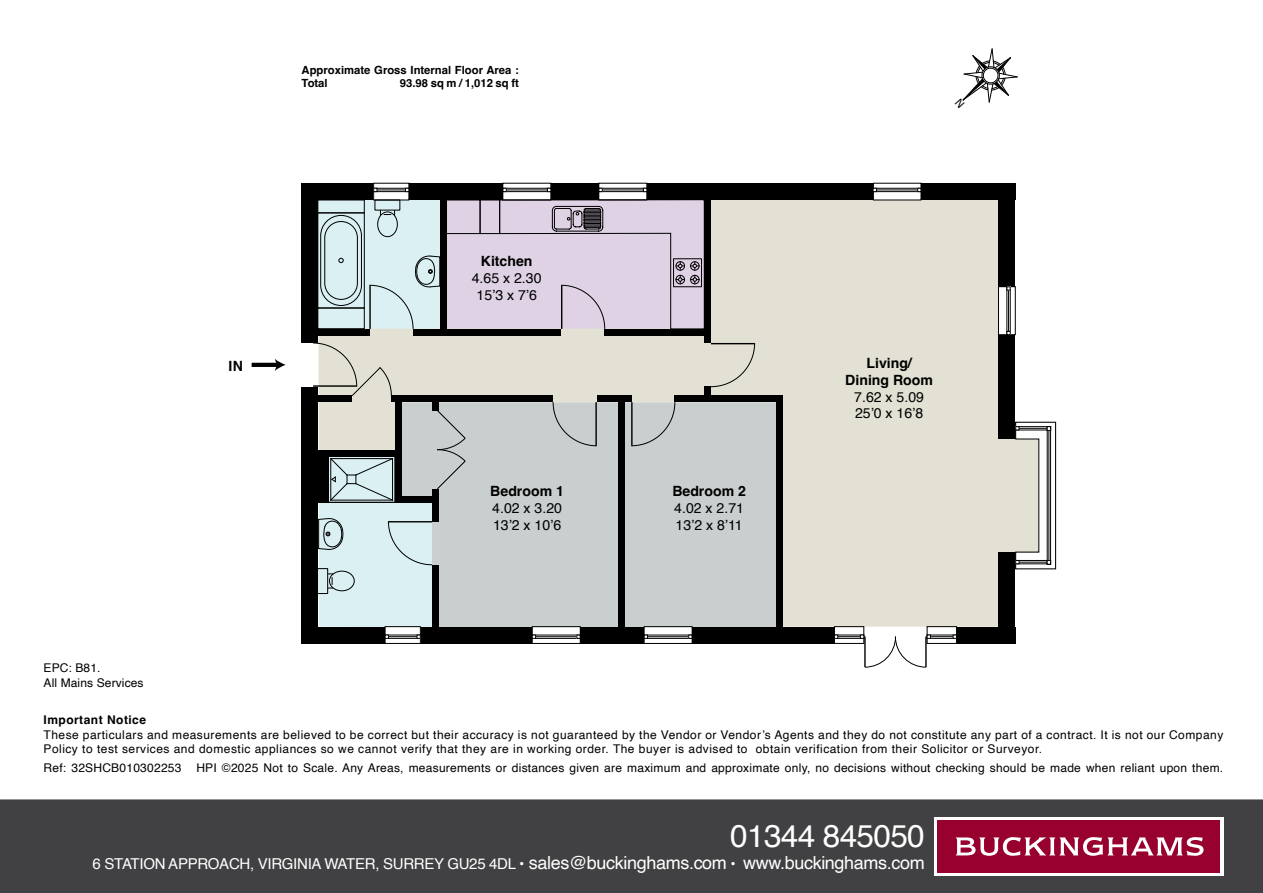
<style>
.page{position:relative;width:1263px;height:893px;background:#fff}
.page>*{position:absolute;margin:0;border:0;box-sizing:border-box;transform-origin:0 0}
.t1{font:31.5px "Helvetica";letter-spacing:-.02em;color:#fff}
.t2{font:15px "Helvetica";letter-spacing:-.02em;color:#fff}
.t3{font:14.1px/17px "Helvetica";color:#000}
.t4{font:700 14.1px/17px "Helvetica";color:#000;text-align:center}
.t5{font:12px/14.4px "Helvetica";letter-spacing:.04em;color:#000}
.t6{font:12px "Helvetica";letter-spacing:.02em;color:#000}
.t7{font:12px/14.4px "Helvetica";letter-spacing:.01em;color:#000}
.t8{font:700 12px "Helvetica";letter-spacing:.04em;color:#000}
.t9{font:700 11.25px/13.5px "Helvetica";color:#000}
.s1{font-size:18px}
</style>
<div class="page">
<svg style="left:319px;top:198px;width:720px;height:429px;background:#d9dbd4"></svg>
<div style="left:998px;top:200px;width:17px;height:87px;background:#000"></div>
<div style="left:920px;top:183px;width:95px;height:17px;background:#000"></div>
<div style="left:998px;top:552px;width:17px;height:75px;background:#000"></div>
<div style="left:998px;top:334px;width:17px;height:104px;background:#000"></div>
<div style="left:956px;top:627px;width:59px;height:16px;background:#000"></div>
<div style="left:692px;top:627px;width:142px;height:16px;background:#000"></div>
<div style="left:578px;top:627px;width:98px;height:16px;background:#000"></div>
<div style="left:420px;top:627px;width:122px;height:16px;background:#000"></div>
<div style="left:307px;top:627px;width:80px;height:16px;background:#000"></div>
<div style="left:671px;top:183px;width:202px;height:17px;background:#000"></div>
<div style="left:998px;top:422px;width:57px;height:17px;background:#000"></div>
<div style="left:301px;top:387px;width:17px;height:256px;background:#000"></div>
<div style="left:301px;top:183px;width:73px;height:17px;background:#000"></div>
<div style="left:409px;top:183px;width:97px;height:17px;background:#000"></div>
<div style="left:301px;top:183px;width:17px;height:160px;background:#000"></div>
<div style="left:440px;top:200px;width:6px;height:129px;background:#000"></div>
<div style="left:776px;top:395px;width:7px;height:233px;background:#000"></div>
<div style="left:618px;top:395px;width:6px;height:233px;background:#000"></div>
<div style="left:432px;top:402px;width:6px;height:9px;background:#000"></div>
<div style="left:675px;top:395px;width:108px;height:7px;background:#000"></div>
<div style="left:597px;top:395px;width:34px;height:7px;background:#000"></div>
<div style="left:391px;top:395px;width:162px;height:7px;background:#000"></div>
<div style="left:315px;top:395px;width:37px;height:7px;background:#000"></div>
<div style="left:604px;top:329px;width:105px;height:6px;background:#000"></div>
<div style="left:413px;top:329px;width:147px;height:6px;background:#000"></div>
<div style="left:315px;top:329px;width:54px;height:6px;background:#000"></div>
<div style="left:395px;top:402px;width:6px;height:101px;background:#000"></div>
<div style="left:704px;top:198px;width:7px;height:145px;background:#000"></div>
<div style="left:704px;top:387px;width:7px;height:13px;background:#000"></div>
<div style="left:643px;top:183px;width:61px;height:17px;background:#000"></div>
<div style="left:551px;top:183px;width:48px;height:17px;background:#000"></div>
<svg style="left:375px;top:187px;width:32px;height:6px"></svg>
<svg style="left:373px;top:188px;width:36px;height:4px"></svg>
<svg style="left:387px;top:634px;width:31px;height:5px"></svg>
<div style="left:385px;top:626px;width:35px;height:18px;border:1px solid #000"></div>
<svg style="left:385px;top:635px;width:35px;height:3px"></svg>
<div style="left:834px;top:626px;width:30px;height:18px;border:1px solid #000"></div>
<div style="left:927px;top:626px;width:30px;height:18px;border:1px solid #000"></div>
<svg style="left:875px;top:187px;width:44px;height:6px"></svg>
<div style="left:873px;top:188px;width:48px;height:4px;border:1px solid #000"></div>
<svg style="left:873px;top:188px;width:4px;height:4px"></svg>
<svg style="left:917px;top:188px;width:4px;height:4px"></svg>
<hr style="left:877px;top:190px;width:41px;height:1px;background:#000">
<svg style="left:601px;top:185px;width:44px;height:13px"></svg>
<div style="left:599px;top:188px;width:48px;height:4px;border:1px solid #000"></div>
<svg style="left:599px;top:188px;width:3px;height:4px"></svg>
<svg style="left:643px;top:188px;width:4px;height:4px"></svg>
<hr style="left:603px;top:190px;width:40px;height:1px;background:#000">
<svg style="left:505px;top:185px;width:44px;height:13px"></svg>
<div style="left:503px;top:188px;width:48px;height:4px;border:1px solid #000"></div>
<svg style="left:503px;top:188px;width:3px;height:4px"></svg>
<svg style="left:547px;top:188px;width:4px;height:4px"></svg>
<hr style="left:507px;top:190px;width:40px;height:1px;background:#000">
<svg style="left:1000px;top:288px;width:13px;height:45px"></svg>
<div style="left:998px;top:286px;width:17px;height:49px;border:1px solid #000"></div>
<svg style="left:1007px;top:331px;width:3px;height:4px"></svg>
<hr style="left:1008px;top:291px;width:1px;height:40px;background:#000">
<div style="left:644px;top:627px;width:48px;height:16px;background:#fff"></div>
<div style="left:644px;top:626px;width:48px;height:18px;border:1px solid #000"></div>
<div style="left:644px;top:635px;width:48px;height:4px;border:1px solid #000"></div>
<svg style="left:688px;top:635px;width:4px;height:4px"></svg>
<svg style="left:644px;top:635px;width:4px;height:4px"></svg>
<hr style="left:647px;top:636px;width:41px;height:1px;background:#000">
<div style="left:532px;top:627px;width:48px;height:16px;background:#fff"></div>
<div style="left:532px;top:626px;width:48px;height:18px;border:1px solid #000"></div>
<div style="left:532px;top:635px;width:48px;height:4px;border:1px solid #000"></div>
<svg style="left:577px;top:635px;width:3px;height:4px"></svg>
<svg style="left:532px;top:635px;width:4px;height:4px"></svg>
<hr style="left:535px;top:636px;width:41px;height:1px;background:#000">
<svg style="left:834px;top:635px;width:123px;height:32px"></svg>
<hr style="left:925px;top:637px;width:2px;height:30px;background:#000">
<svg style="left:1015px;top:422px;width:41px;height:147px"></svg>
<hr style="left:1048px;top:431px;width:1px;height:129px;background:#000">
<div style="left:320px;top:215px;width:42px;height:91px;border:1px solid #000;border-radius:20px"></div>
<div style="left:325px;top:221px;width:33px;height:79px;border:1px solid #000;border-radius:16px"></div>
<svg style="left:339px;top:258px;width:4px;height:5px"></svg>
<div style="left:318px;top:308px;width:46px;height:21px;border:1px solid #000"></div>
<div style="left:318px;top:200px;width:46px;height:13px;border:1px solid #000"></div>
<svg style="left:369px;top:256px;width:71px;height:73px;background:#cee1e4"></svg>
<div style="left:377px;top:212px;width:20px;height:25px;border:1px solid #000;border-radius:50%"></div>
<div style="left:375px;top:200px;width:25px;height:10px;border:1px solid #000"></div>
<svg style="left:380px;top:210px;width:15px;height:6px"></svg>
<svg style="left:711px;top:344px;width:44px;height:43px;background:#d8d7ca"></svg>
<hr style="left:711px;top:343px;width:44px;height:1px;background:#000">
<svg style="left:553px;top:402px;width:42px;height:44px;background:#c2c7c7"></svg>
<hr style="left:595px;top:402px;width:2px;height:44px;background:#000">
<svg style="left:632px;top:402px;width:43px;height:44px;background:#bfc4c5"></svg>
<hr style="left:631px;top:402px;width:1px;height:44px;background:#000">
<svg style="left:318px;top:409px;width:149px;height:219px;background:#bdc9c9"></svg>
<hr style="left:388px;top:521px;width:44px;height:1px;background:#000">
<svg style="left:313px;top:343px;width:79px;height:54px;background:#d2d1c6"></svg>
<div style="left:446px;top:200px;width:34px;height:34px;border:1px solid #000"></div>
<div style="left:480px;top:200px;width:20px;height:34px;border:1px solid #000"></div>
<svg style="left:499px;top:199px;width:205px;height:130px;background:#d2c5d6"></svg>
<div style="left:690px;top:275px;width:9px;height:9px;border:1px solid #000;border-radius:50%"></div>
<div style="left:673px;top:259px;width:29px;height:28px;border:1px solid #000"></div>
<hr style="left:252px;top:363px;width:26px;height:4px;background:#000">
<svg style="left:275px;top:359px;width:11px;height:12px"></svg>
<div style="left:0;top:799px;width:1263px;height:94px;background:#414042"></div>
<div style="left:934px;top:817px;width:289px;height:58px;background:linear-gradient(to right,#fff,#fff)"></div>
<div style="left:937px;top:820px;width:283px;height:52px;background:#98002e"></div>
<svg style="left:955px;top:837px;width:248px;height:19px"></svg>
<svg style="left:962px;top:48px;width:56px;height:55px"></svg>
<p class="t9" style="left:302px;top:64px;width:219px">Approximate Gross Internal Floor Area :<br>Total</p>
<p class="t9" style="left:400px;top:78px;width:120px">93.98 sq m / 1,012 sq ft</p>
<p class="t4" style="left:229px;top:359px;width:16px">IN</p>
<p class="t7" style="left:44px;top:661px;width:102px">EPC: B81.<br>All Mains Services</p>
<p class="t4" style="left:481px;top:254px;width:53px">Kitchen</p>
<p class="t3" style="left:472px;top:270px;width:71px;text-align:center">4.65 x 2.30<br>15’3 x 7’6</p>
<p class="t4" style="left:490px;top:484px;width:75px">Bedroom 1</p>
<p class="t3" style="left:492px;top:500px;width:71px">4.02 x 3.20<br>13’2 x 10’6</p>
<p class="t4" style="left:672px;top:484px;width:75px">Bedroom 2</p>
<p class="t3" style="left:674px;top:500px;width:71px">4.02 x 2.71<br>13’2 x 8’11</p>
<p class="t4" style="left:845px;top:356px;width:89px">Living/<br>Dining Room</p>
<p class="t3" style="left:854px;top:389px;width:71px">7.62 x 5.09<br>25’0 x 16’8</p>
<p class="t8" style="left:44px;top:713px;width:104px">Important Notice</p>
<p class="t5" style="left:44px;top:728px;width:1181px">These particulars and measurements are believed to be correct but their accuracy is not guaranteed by the Vendor or Vendor’s Agents and they do not constitute any part of a contract. It is not our Company<br>Policy to test services and domestic appliances so we cannot verify that they are in working order. The buyer is advised to obtain verification from their Solicitor or Surveyor.</p>
<p class="t6" style="left:44px;top:758px;width:1181px">Ref: 32SHCB010302253 HPI ©2025 Not to Scale. Any Areas, measurements or distances given are maximum and approximate only, no decisions without checking should be made when reliant upon them.</p>
<h1 class="t1" style="left:730px;top:812px;width:196px">01344 845050</h1>
<p class="t2" style="left:93px;top:852px;width:834px">6 STATION APPROACH, VIRGINIA WATER, SURREY GU25 4DL • <span class="s1">sales@buckinghams.com</span> • <span class="s1">www.buckinghams.com</span></p>
</div>
